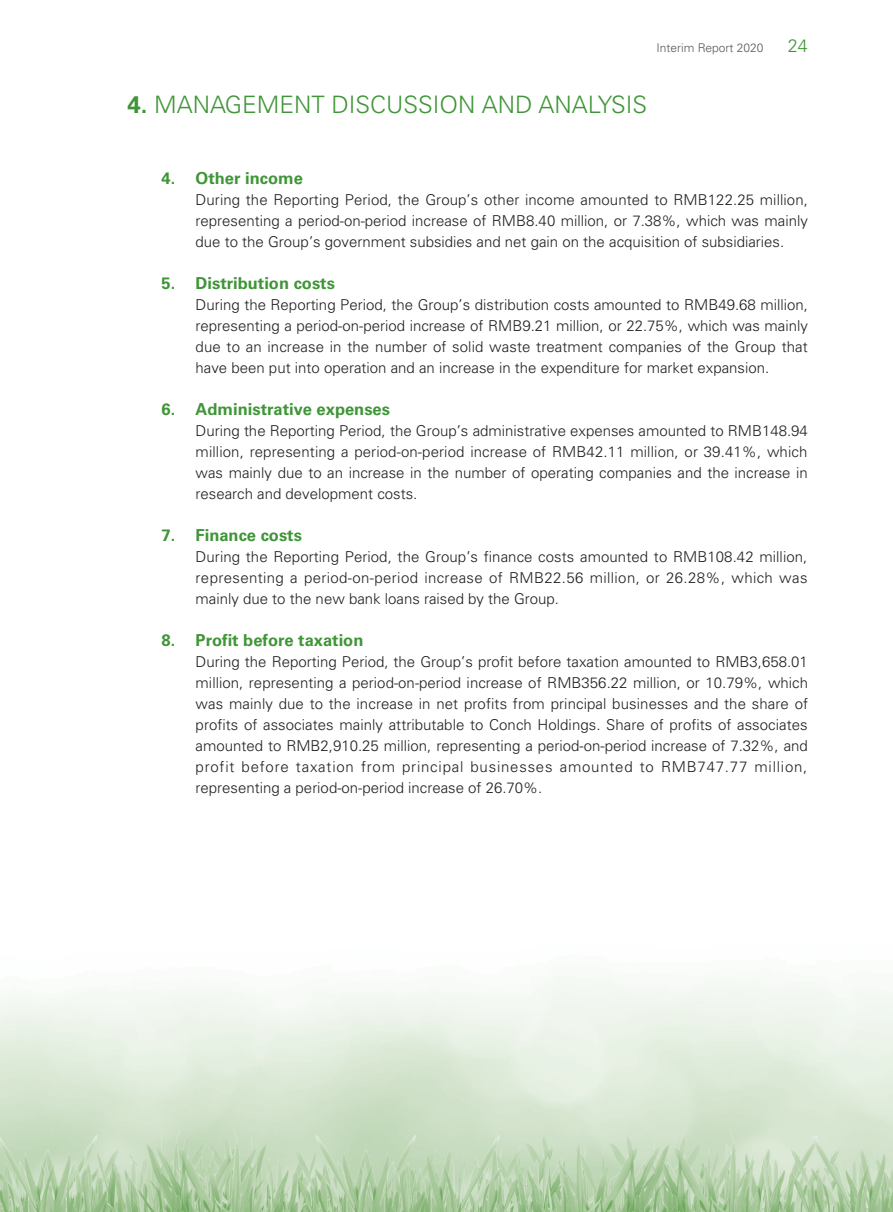
<style>
.page{position:relative;width:893px;height:1212px;background:#fff}
.page>*{position:absolute;margin:0;border:0;box-sizing:border-box;transform-origin:0 0}
.t1{font:300 24px "Univers LT Std";color:#3f9537}
.t2{font:300 18px "Univers LT Std";color:#3f9537}
.t3{font:700 16.5px "Univers LT Std";color:#3f9537}
.t4{font:300 15px/21px "Univers LT Std";color:#231f20;text-align:justify}
.t5{font:300 15px "Univers LT Std";letter-spacing:.05em;color:#231f20}
.t6{font:300 12px "Univers LT Std";color:#57585a}
.s1{font-weight:700}
</style>
<div class="page">
<img style="left:0;top:973px;width:893px;height:239px">
<p class="t6" style="left:656px;top:40px;width:109px">Interim Report 2020</p>
<h1 class="t1" style="left:128px;top:90px;width:521px"><span class="s1">4.</span> MANAGEMENT DISCUSSION AND ANALYSIS</h1>
<p class="t3" style="left:162px;top:168px;width:15px">4.</p>
<p class="t3" style="left:196px;top:168px;width:109px">Other income</p>
<p class="t2" style="left:788px;top:35px;width:22px">24</p>
<p class="t3" style="left:162px;top:273px;width:15px">5.</p>
<p class="t3" style="left:162px;top:399px;width:15px">6.</p>
<p class="t3" style="left:162px;top:525px;width:15px">7.</p>
<p class="t3" style="left:162px;top:630px;width:15px">8.</p>
<p class="t4" style="left:196px;top:189px;width:614px">During the Reporting Period, the Group s’ other income amounted to RMB122.25 million, representing a period-on-period increase of RMB8.40 million, or 7.38%, which was mainly due to the Group s’ government subsidies and net gain on the acquisition of subsidiaries.</p>
<p class="t3" style="left:196px;top:273px;width:141px">Distribution costs</p>
<p class="t4" style="left:196px;top:294px;width:614px">During the Reporting Period, the Group s’ distribution costs amounted to RMB49.68 million, representing a period-on-period increase of RMB9.21 million, or 22.75%, which was mainly due to an increase in the number of solid waste treatment companies of the Group that have been put into operation and an increase in the expenditure for market expansion.</p>
<p class="t3" style="left:196px;top:399px;width:196px">Administrative expenses</p>
<p class="t4" style="left:196px;top:420px;width:614px">During the Reporting Period, the Group s’ administrative expenses amounted to RMB148.94 million, representing a period-on-period increase of RMB42.11 million, or 39.41%, which was mainly due to an increase in the number of operating companies and the increase in research and development costs.</p>
<p class="t3" style="left:196px;top:525px;width:108px">Finance costs</p>
<p class="t4" style="left:196px;top:546px;width:613px">During the Reporting Period, the Group s’ finance costs amounted to RMB108.42 million, representing a period-on-period increase of RMB22.56 million, or 26.28%, which was mainly due to the new bank loans raised by the Group.</p>
<p class="t3" style="left:196px;top:630px;width:169px">Profit before taxation</p>
<p class="t4" style="left:196px;top:651px;width:614px;text-align:right">During the Reporting Period, the Group s’ profit before taxation amounted to RMB3,658.01 million, representing a period-on-period increase of RMB356.22 million, or 10.79%, which was mainly due to the increase in net profits from principal businesses and the share of profits of associates mainly attributable to Conch Holdings. Share of profits of associates amounted to RMB2,910.25 million, representing a period-on-period increase of 7.32%, and million,</p>
<p class="t4" style="left:196px;top:756px;width:348px">profit<br>representing a period-on-period increase of 26.70%.</p>
<p class="t4" style="left:242px;top:756px;width:49px">before</p>
<p class="t4" style="left:361px;top:756px;width:36px">from</p>
<p class="t5" style="left:296px;top:757px;width:59px">taxation</p>
<p class="t5" style="left:402px;top:757px;width:63px">principal</p>
<p class="t5" style="left:470px;top:757px;width:84px">businesses</p>
<p class="t5" style="left:560px;top:757px;width:75px">amounted</p>
<p class="t5" style="left:661px;top:757px;width:88px">RMB747.77</p>
<p class="t4" style="left:640px;top:756px;width:16px">to</p>
</div>
